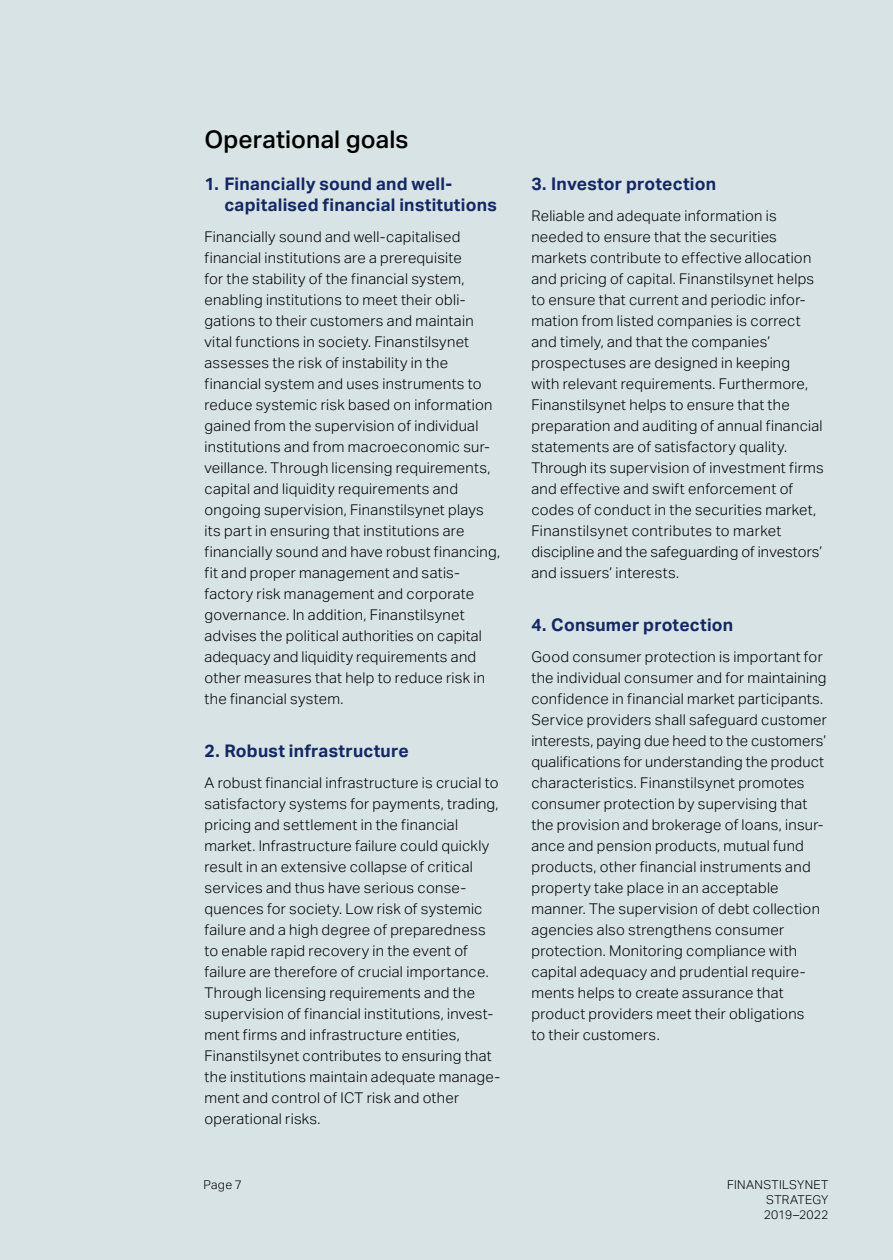
<style>
.page{position:relative;width:893px;height:1260px;background:#d8e3e5}
.page>*{position:absolute;margin:0;border:0;box-sizing:border-box;transform-origin:0 0}
.H3__Avsnittstittel{font:500 24.5px "Aktiv Grotesk";letter-spacing:.005em;color:#000}
.H4__Subtittel{font:700 17.5px/21px "Aktiv Grotesk";letter-spacing:.015em;color:#132764}
.P__Brødtekst{font:300 14.88px/21px "Aktiv Grotesk";letter-spacing:.02em;color:#000}
.t1{font:300 12.25px/14.7px "Aktiv Grotesk";letter-spacing:.025em;color:#000;text-align:justify}
</style>
<div class="page">
<h3 class="H3__Avsnittstittel" style="left:204px;top:124px;width:206px">Operational goals</h3>
<h4 class="H4__Subtittel" style="left:224px;top:173px;width:274px;text-indent:-20px">1. Financially sound and well&shy;capitalised financial institutions</h4>
<p class="P__Brødtekst" style="left:204px;top:227px;width:297px">Financially sound and well-capitalised financial institutions are a prerequisite<br>for the stability of the financial system, enabling institutions to meet their obli&shy;gations to their customers and maintain vital functions in society. Finanstilsynet assesses the risk of instability in the financial system and uses instruments to reduce systemic risk based on information gained from the supervision of individual institutions and from macroeconomic sur&shy;veillance. Through licensing requirements, capital and liquidity requirements and ongoing supervision, Finanstilsynet plays its part in ensuring that institutions are financially sound and have robust financing, fit and proper management and satis&shy;factory risk management and corporate governance. In addition, Finanstilsynet advises the political authorities on capital adequacy and liquidity requirements and other measures that help to reduce risk in the financial system.</p>
<h4 class="H4__Subtittel" style="left:204px;top:740px;width:206px">2. Robust infrastructure</h4>
<p class="P__Brødtekst" style="left:204px;top:773px;width:297px">A robust financial infrastructure is crucial to satisfactory systems for payments, trading, pricing and settlement in the financial market. Infrastructure failure could quickly result in an extensive collapse of critical services and thus have serious conse&shy;quences for society. Low risk of systemic failure and a high degree of preparedness to enable rapid recovery in the event of failure are therefore of crucial importance.<br>Through licensing requirements and the supervision of financial institutions, invest&shy;ment firms and infrastructure entities, Finanstilsynet contributes to ensuring that the institutions maintain adequate manage&shy;ment and control of ICT risk and other operational risks.</p>
<h4 class="H4__Subtittel" style="left:531px;top:173px;width:186px">3. Investor protection</h4>
<p class="P__Brødtekst" style="left:531px;top:206px;width:294px">Reliable and adequate information is needed to ensure that the securities markets contribute to effective allocation and pricing of capital. Finanstilsynet helps to ensure that current and periodic infor&shy;mation from listed companies is correct and timely, and that the companies’ prospectuses are designed in keeping<br>with relevant requirements. Furthermore, Finanstilsynet helps to ensure that the preparation and auditing of annual financial statements are of satisfactory quality.<br>Through its supervision of investment firms and effective and swift enforcement of codes of conduct in the securities market, Finanstilsynet contributes to market discipline and the safeguarding of investors’ and issuers’ interests.</p>
<h4 class="H4__Subtittel" style="left:531px;top:614px;width:203px">4. Consumer protection</h4>
<p class="P__Brødtekst" style="left:531px;top:647px;width:297px">Good consumer protection is important for the individual consumer and for maintaining confidence in financial market participants.<br>Service providers shall safeguard customer interests, paying due heed to the customers’ qualifications for understanding the product characteristics. Finanstilsynet promotes consumer protection by supervising that the provision and brokerage of loans, insur&shy;ance and pension products, mutual fund products, other financial instruments and property take place in an acceptable manner. The supervision of debt collection agencies also strengthens consumer protection. Monitoring compliance with capital adequacy and prudential require&shy;ments helps to create assurance that product providers meet their obligations<br>to their customers.</p>
<p class="t1" style="left:203px;top:1178px;width:40px">Page 7</p>
<p class="t1" style="left:764px;top:1178px;width:66px;text-indent:-37px">FINANSTILSYNET STRATEGY 2019–2022</p>
</div>
